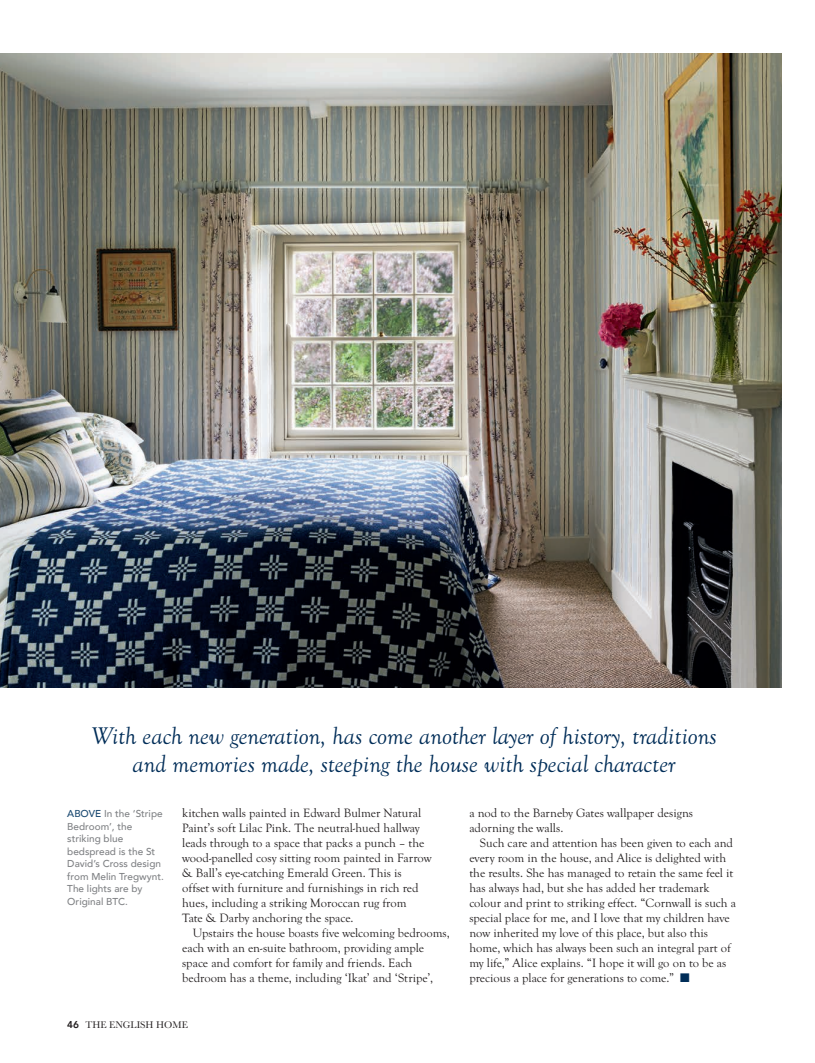
<style>
.page{position:relative;width:815px;height:1063px;background:#fff}
.page>*{position:absolute;margin:0;border:0;box-sizing:border-box;transform-origin:0 0}
.t1{font:italic 25px/27.5px "Goudy Old Sty";color:#002d58;text-align:center}
.t2{font:12.5px/15px "Goudy Old Sty";color:#231f20}
.CA_Caption{font:500 10px/12.5px "Avenir";color:#808285}
.t3{font:10px "Baskerville";color:#231f20}
.s1{color:#194870}
.s2{font-family:"Avenir";font-weight:800}
.s3{color:#002d58}
</style>
<div class="page">
<img style="left:0;top:53px;width:781px;height:634px">
<p class="t1" style="left:91px;top:723px;width:627px">With each new generation, has come another layer of history, traditions and memories made, steeping the house with special character</p>
<p class="CA_Caption" style="left:67px;top:807px;width:98px"><span class="s1">ABOVE</span> In the ‘Stripe<br>Bedroom’, the striking blue bedspread is the St<br>David’s Cross design from Melin Tregwynt.<br>The lights are by<br>Original BTC.</p>
<p class="t2" style="left:182px;top:805px;width:251px">kitchen walls painted in Edward Bulmer Natural Paint’s soft Lilac Pink. The neutral-hued hallway leads through to a space that packs a punch – the wood-panelled cosy sitting room painted in Farrow &amp; Ball’s eye-catching Emerald Green. This is offset with furniture and furnishings in rich red hues, including a striking Moroccan rug from<br>Tate &amp; Darby anchoring the space.</p>
<p class="t2" style="left:182px;top:925px;width:269px;text-indent:11px">Upstairs the house boasts five welcoming bedrooms, each with an en-suite bathroom, providing ample space and comfort for family and friends. Each bedroom has a theme, including ‘Ikat’ and ‘Stripe’,</p>
<p class="t3" style="left:67px;top:1018px;width:122px"><span class="s2">46</span> THE ENGLISH HOME</p>
<p class="t2" style="left:469px;top:805px;width:225px">a nod to the Barneby Gates wallpaper designs adorning the walls.</p>
<p class="t2" style="left:469px;top:835px;width:268px;text-indent:11px">Such care and attention has been given to each and every room in the house, and Alice is delighted with the results. She has managed to retain the same feel it has always had, but she has added her trademark colour and print to striking effect. “Cornwall is such a special place for me, and I love that my children have now inherited my love of this place, but also this home, which has always been such an integral part of my life,” Alice explains. “I hope it will go on to be as precious a place for generations to come.” <span class="s3">■</span></p>
</div>
